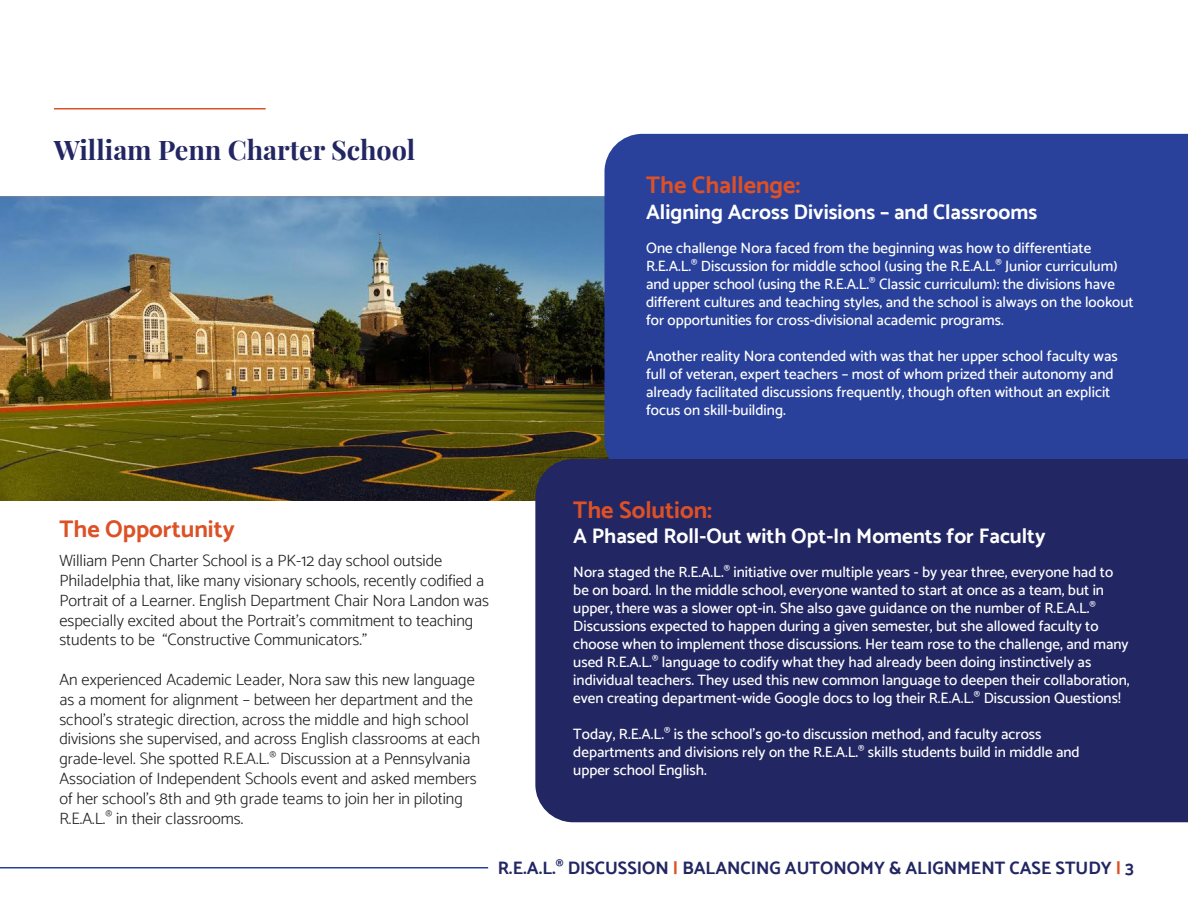
<style>
.page{position:relative;width:1188px;height:918px;background:#fff}
.page>*{position:absolute;margin:0;border:0;box-sizing:border-box;transform-origin:0 0}
.t1{font:700 27px "Playfair Display";color:#222662}
.t2{font:700 24px "Catamaran";color:#dc5126}
.t3{font:700 21px "Catamaran";color:#fff}
.t4{font:700 18px "Catamaran";color:#222662}
.t5{font:300 16.5px/19.8px "Catamaran";color:#221f1f}
.t6{font:500 15px/18px "Catamaran";color:#fff}
.s1{color:#dc5126}
</style>
<div class="page">
<img style="left:0;top:196px;width:605px;height:305px">
<div style="left:605px;top:134px;width:583px;height:325px;background:#29419a"></div>
<div style="left:535px;top:459px;width:653px;height:363px;background:#222662"></div>
<hr style="left:54px;top:108px;width:212px;height:1px;background:#dc5126">
<hr style="left:0;top:867px;width:488px;height:1px;background:#29419a">
<h1 class="t1" style="left:54px;top:139px;width:363px">William Penn Charter School</h1>
<h2 class="t2" style="left:646px;top:171px;width:156px">The Challenge:</h2>
<h3 class="t3" style="left:646px;top:199px;width:393px">Aligning Across Divisions – and Classrooms</h3>
<p class="t6" style="left:646px;top:239px;width:489px">One challenge Nora faced from the beginning was how to differentiate R.E.A.L.<sup>®</sup> Discussion for middle school (using the R.E.A.L.<sup>®</sup> Junior curriculum) and upper school (using the R.E.A.L.<sup>®</sup> Classic curriculum): the divisions have different cultures and teaching styles, and the school is always on the lookout for opportunities for cross-divisional academic programs.</p>
<p class="t6" style="left:646px;top:347px;width:473px">Another reality Nora contended with was that her upper school faculty was full of veteran, expert teachers – most of whom prized their autonomy and already facilitated discussions frequently, though often without an explicit focus on skill-building.</p>
<h2 class="t2" style="left:59px;top:515px;width:177px">The Opportunity</h2>
<p class="t5" style="left:59px;top:551px;width:431px">William Penn Charter School is a PK-12 day school outside Philadelphia that, like many visionary schools, recently codified a Portrait of a Learner. English Department Chair Nora Landon was especially excited about the Portrait’s commitment to teaching students to be “Constructive Communicators.”</p>
<p class="t5" style="left:59px;top:669px;width:422px">An experienced Academic Leader, Nora saw this new language as a moment for alignment – between her department and the school’s strategic direction, across the middle and high school divisions she supervised, and across English classrooms at each grade-level. She spotted R.E.A.L.<sup>®</sup> Discussion at a Pennsylvania Association of Independent Schools event and asked members of her school’s 8th and 9th grade teams to join her in piloting R.E.A.L.<sup>®</sup> in their classrooms.</p>
<h2 class="t2" style="left:573px;top:496px;width:140px">The Solution:</h2>
<h3 class="t3" style="left:573px;top:524px;width:474px">A Phased Roll-Out with Opt-In Moments for Faculty</h3>
<p class="t6" style="left:573px;top:564px;width:558px">Nora staged the R.E.A.L.<sup>®</sup> initiative over multiple years - by year three, everyone had to be on board. In the middle school, everyone wanted to start at once as a team, but in upper, there was a slower opt-in. She also gave guidance on the number of R.E.A.L.<sup>® </sup>Discussions expected to happen during a given semester, but she allowed faculty to choose when to implement those discussions. Her team rose to the challenge, and many used R.E.A.L.<sup>®</sup> language to codify what they had already been doing instinctively as individual teachers. They used this new common language to deepen their collaboration, even creating department-wide Google docs to log their R.E.A.L.<sup>®</sup> Discussion Questions!</p>
<p class="t6" style="left:573px;top:726px;width:508px">Today, R.E.A.L.<sup>®</sup> is the school’s go-to discussion method, and faculty across departments and divisions rely on the R.E.A.L.<sup>®</sup> skills students build in middle and upper school English.</p>
<p class="t4" style="left:498px;top:859px;width:638px">R.E.A.L.<sup>®</sup> DISCUSSION <span class="s1">|</span> BALANCING AUTONOMY &amp; ALIGNMENT CASE STUDY <span class="s1">|</span> 3</p>
</div>
